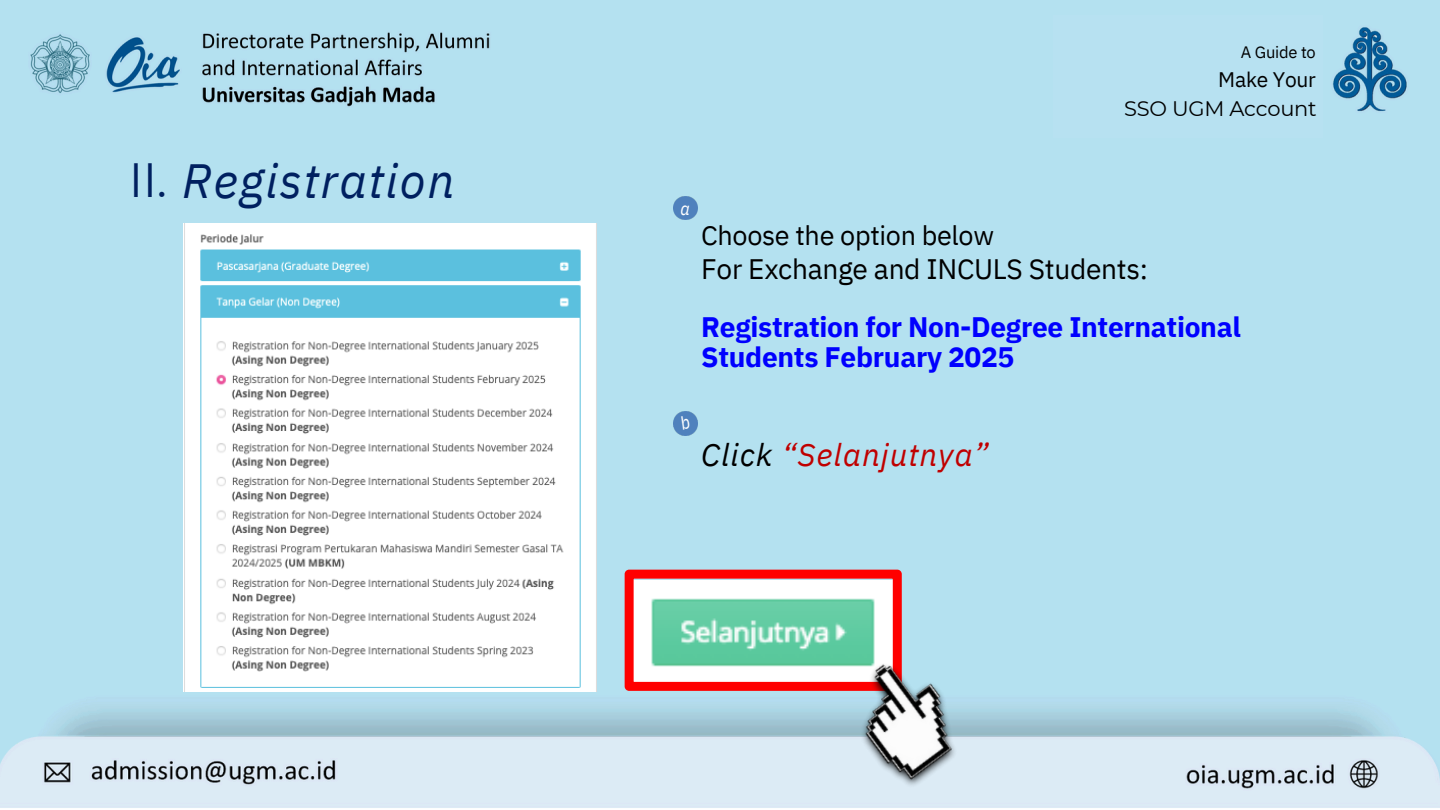
<style>
.page{position:relative;width:1440px;height:810px;background:#fff}
.page>*{position:absolute;margin:0;border:0;box-sizing:border-box;transform-origin:0 0}
.t1{font:italic 48px "IBM Plex Sans";letter-spacing:.03em;color:#002060}
.t2{font:italic 31.5px "IBM Plex Sans";letter-spacing:.03em;color:#c00000}
.t3{font:700 28.2px/29.2px "IBM Plex Sans";letter-spacing:-.01em;color:#00f}
.t4{font:28.2px "IBM Plex Sans";letter-spacing:-.01em;color:#000}
.t5{font:27px "IBM Plex Sans";letter-spacing:-.01em;color:#000}
.t6{font:21px "Montserrat";letter-spacing:-.01em;color:#000}
.t7{font:21px "IBM Plex Sans";letter-spacing:-.01em;color:#000}
.t8{font:italic 18px "IBM Plex Sans Cond";color:#fff}
.t9{font:16.5px "IBM Plex Sans";letter-spacing:-.01em;color:#000}
.s1{font-family:"Montserrat";font-style:normal}
.s2{color:#000}
</style>
<div class="page">
<div style="left:0;top:0;width:1440px;height:808px;background:#b4e1f0"></div>
<img style="left:674px;top:196px;width:24px;height:24px">
<div style="left:1053px;top:15px;width:270px;height:123px;background:#b7e1f1"></div>
<img style="left:674px;top:412px;width:24px;height:23px">
<svg style="left:625px;top:570px;width:277px;height:114px"></svg>
<img style="left:0;top:684px;width:1438px;height:123px">
<img style="left:834px;top:656px;width:148px;height:147px">
<img style="left:183px;top:223px;width:413px;height:468px">
<svg style="left:679px;top:415px;width:12px;height:15px"></svg>
<h1 class="t1" style="left:129px;top:149px;width:327px"><span class="s1">II.</span> Registration</h1>
<p class="t9" style="left:1241px;top:42px;width:77px">A Guide to</p>
<p class="t7" style="left:1218px;top:65px;width:99px">Make Your</p>
<p class="t6" style="left:1124px;top:96px;width:194px">SSO UGM Account</p>
<p class="t8" style="left:681px;top:196px;width:11px">a</p>
<p class="t5" style="left:701px;top:218px;width:295px">Choose the option below</p>
<h5 class="t4" style="left:701px;top:250px;width:448px">For Exchange and INCULS Students:</h5>
<h4 class="t3" style="left:701px;top:312px;width:541px">Registration for Non-Degree International<br>Students February 2025</h4>
<p class="t2" style="left:701px;top:434px;width:289px"><span class="s2">Click</span> “Selanjutnya”</p>
</div>
